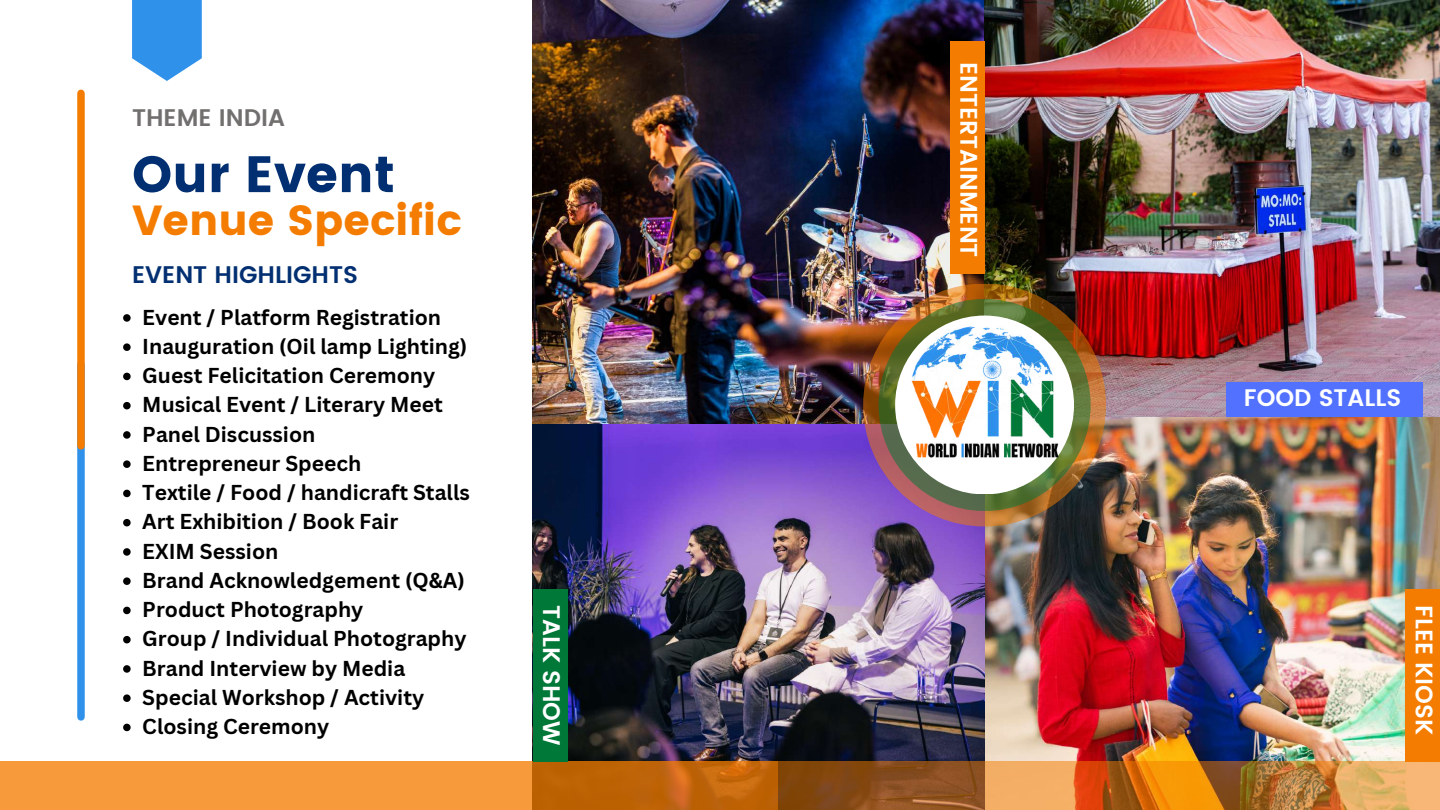
<style>
.page{position:relative;width:1440px;height:810px;background:#fff}
.page>*{position:absolute;margin:0;border:0;box-sizing:border-box;transform-origin:0 0}
.t1{font:51px "Poppins";color:#012f71}
.t2{font:42px "Poppins";color:#f47c00}
.t3{font:600 24px "Poppins";color:#012f71}
.t4{font:600 24px "Poppins";color:#726f6f}
.t5{font:600 23.9px "Poppins";color:#fff}
.t6{font:700 21px/29.2px "Canva Sans";color:#000}
</style>
<div class="page">
<svg style="left:132px;top:0;width:70px;height:81px;background:#4da0ed"></svg>
<img style="left:533px;top:0;width:907px;height:762px">
<img style="left:777px;top:762px;width:663px;height:48px">
<svg style="left:0;top:762px;width:777px;height:48px;background:#e5892b"></svg>
<img style="left:863px;top:284px;width:243px;height:242px;border-radius:50%">
<svg style="left:879px;top:299px;width:212px;height:212px;background:#5b7239"></svg>
<div style="left:895px;top:316px;width:179px;height:178px;background:#fff;border-radius:50%"></div>
<img style="left:895px;top:320px;width:179px;height:155px">
<div style="left:950px;top:41px;width:35px;height:232px;background:#f47c00"></div>
<div style="left:533px;top:590px;width:34px;height:172px;background:#007838"></div>
<div style="left:1405px;top:590px;width:35px;height:172px;background:#f47c00"></div>
<div style="left:1226px;top:382px;width:197px;height:34px;background:#5271ff"></div>
<svg style="left:123px;top:314px;width:8px;height:8px"></svg>
<svg style="left:123px;top:343px;width:8px;height:8px"></svg>
<svg style="left:123px;top:373px;width:8px;height:7px"></svg>
<svg style="left:123px;top:402px;width:8px;height:7px"></svg>
<svg style="left:123px;top:431px;width:8px;height:8px"></svg>
<svg style="left:123px;top:460px;width:8px;height:8px"></svg>
<svg style="left:123px;top:490px;width:8px;height:7px"></svg>
<svg style="left:123px;top:519px;width:8px;height:7px"></svg>
<svg style="left:123px;top:548px;width:8px;height:8px"></svg>
<svg style="left:123px;top:577px;width:8px;height:8px"></svg>
<svg style="left:123px;top:607px;width:8px;height:7px"></svg>
<svg style="left:123px;top:636px;width:8px;height:7px"></svg>
<svg style="left:123px;top:665px;width:8px;height:8px"></svg>
<svg style="left:123px;top:694px;width:8px;height:8px"></svg>
<svg style="left:123px;top:724px;width:8px;height:7px"></svg>
<div style="left:77px;top:364px;width:8px;height:353px;background:#3091eb"></div>
<div style="left:77px;top:93px;width:8px;height:353px;background:#f47c00"></div>
<p class="t4" style="left:132px;top:103px;width:155px">THEME INDIA</p>
<h1 class="t1" style="left:132px;top:145px;width:264px">Our Event</h1>
<h2 class="t2" style="left:132px;top:195px;width:331px">Venue Specific</h2>
<p class="t3" style="left:132px;top:261px;width:228px">EVENT HIGHLIGHTS</p>
<p class="t6" style="left:142px;top:302px;width:329px">Event / Platform Registration<br>Inauguration (Oil lamp Lighting)<br>Guest Felicitation Ceremony<br>Musical Event / Literary Meet<br>Panel Discussion<br>Entrepreneur Speech<br>Textile / Food / handicraft Stalls<br>Art Exhibition / Book Fair<br>EXIM Session<br>Brand Acknowledgement (Q&amp;A)<br>Product Photography<br>Group / Individual Photography<br>Brand Interview by Media<br>Special Workshop / Activity<br>Closing Ceremony</p>
<p class="t5" style="left:983px;top:62px;width:197px;rotate:90deg">ENTERTAINMENT</p>
<p class="t5" style="left:1244px;top:384px;width:159px">FOOD STALLS</p>
<p class="t5" style="left:566px;top:605px;width:142px;rotate:90deg">TALK SHOW</p>
<p class="t5" style="left:1438px;top:605px;width:132px;rotate:90deg">FLEE KIOSK</p>
</div>
